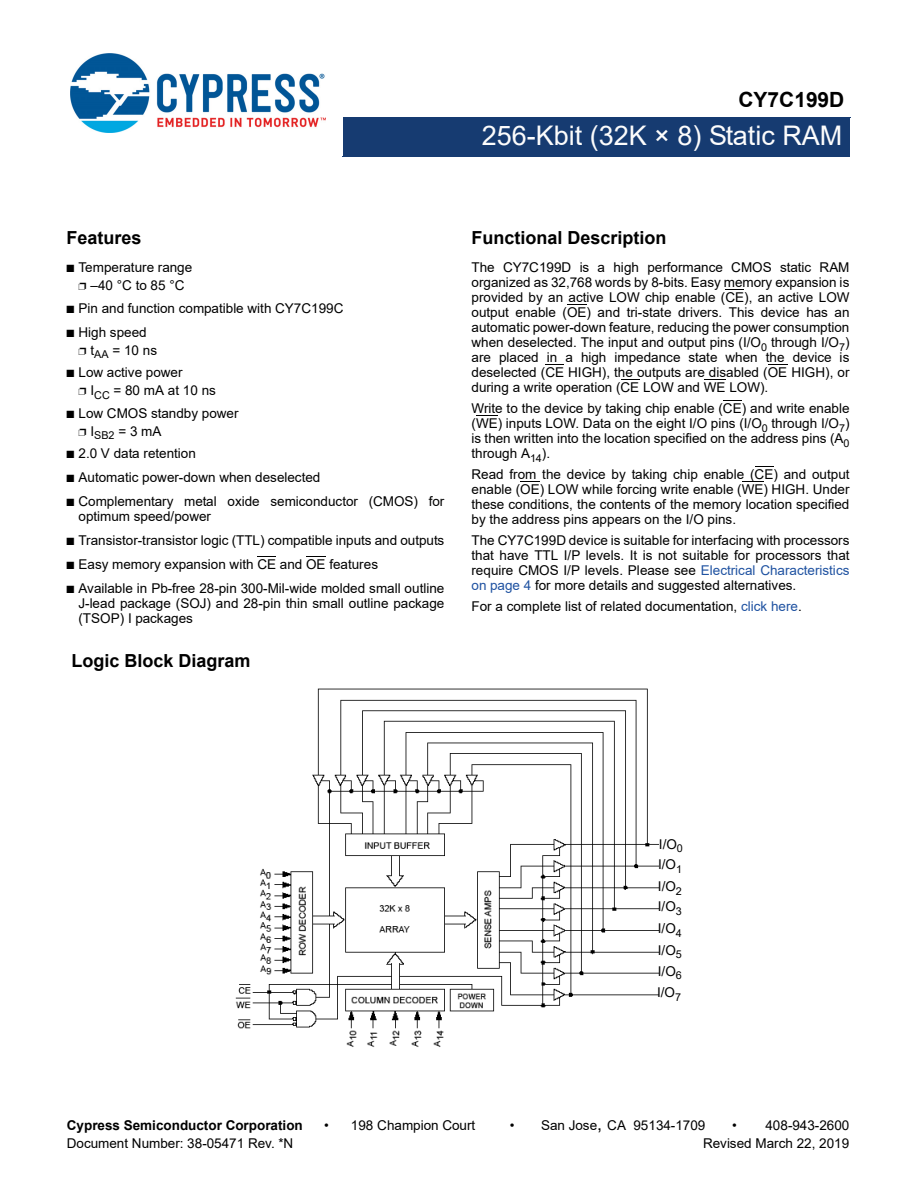
<style>
.page{position:relative;width:918px;height:1188px;background:#fff}
.page>*{position:absolute;margin:0;border:0;box-sizing:border-box;transform-origin:0 0}
.t1{font:27px "Arial";color:#fcfcfc}
.t2{font:700 21px "Arial";color:#000}
.t3{font:700 18px "Arial";color:#000}
.t4{font:13.5px/15px "Arial";color:#000;text-align:justify}
.t5{font:700 13.5px "Arial";color:#000}
.s1{color:#1f52a1}
.s2{font-size:18px}
</style>
<div class="page">
<div style="left:343px;top:117px;width:507px;height:40px;background:#163b71"></div>
<hr style="left:850px;top:117px;width:1px;height:40px;background:#163b71">
<img style="left:70px;top:54px;width:255px;height:79px">
<svg style="left:257px;top:556px;width:19px;height:1px"></svg>
<svg style="left:306px;top:556px;width:20px;height:1px"></svg>
<svg style="left:726px;top:289px;width:18px;height:1px"></svg>
<svg style="left:567px;top:304px;width:20px;height:1px"></svg>
<svg style="left:545px;top:364px;width:19px;height:1px"></svg>
<svg style="left:768px;top:364px;width:19px;height:1px"></svg>
<svg style="left:621px;top:379px;width:18px;height:1px"></svg>
<svg style="left:704px;top:379px;width:22px;height:1px"></svg>
<svg style="left:723px;top:400px;width:19px;height:1px"></svg>
<svg style="left:476px;top:415px;width:22px;height:1px"></svg>
<svg style="left:755px;top:466px;width:18px;height:1px"></svg>
<svg style="left:520px;top:481px;width:20px;height:1px"></svg>
<svg style="left:742px;top:481px;width:21px;height:1px"></svg>
<img style="left:235px;top:688px;width:424px;height:359px">
<h2 class="t2" style="left:738px;top:88px;width:108px">CY7C199D</h2>
<h1 class="t1" style="left:482px;top:121px;width:362px">256-Kbit (32K × 8) Static RAM</h1>
<h3 class="t3" style="left:67px;top:227px;width:76px">Features</h3>
<p class="t4" style="left:67px;top:259px;width:127px;line-height:18px;text-align:center">■ Temperature range ❐ –40 °C to 85 °C</p>
<p class="t4" style="left:67px;top:301px;width:278px">■ Pin and function compatible with CY7C199C</p>
<p class="t4" style="left:78px;top:323px;width:80px;line-height:18px;text-indent:-12px">■ High speed ❐ t<sub>AA</sub> = 10 ns</p>
<p class="t4" style="left:78px;top:364px;width:139px;line-height:18px;text-indent:-12px">■ Low active power<br>❐ I<sub>CC</sub> = 80 mA at 10 ns</p>
<p class="t4" style="left:78px;top:404px;width:162px;line-height:18px;text-indent:-12px">■ Low CMOS standby power ❐ I<sub>SB2</sub> = 3 mA</p>
<p class="t4" style="left:67px;top:446px;width:131px">■ 2.0 V data retention</p>
<p class="t4" style="left:67px;top:470px;width:255px">■ Automatic power-down when deselected</p>
<p class="t4" style="left:78px;top:494px;width:367px;text-indent:-12px">■ Complementary metal oxide semiconductor (CMOS) for optimum speed/power</p>
<p class="t4" style="left:67px;top:533px;width:379px">■ Transistor-transistor logic (TTL) compatible inputs and outputs</p>
<p class="t4" style="left:67px;top:557px;width:313px">■ Easy memory expansion with CE and OE features</p>
<p class="t4" style="left:78px;top:581px;width:367px;text-indent:-12px">■ Available in Pb-free 28-pin 300-Mil-wide molded small outline J-lead package (SOJ) and 28-pin thin small outline package (TSOP) I packages</p>
<h3 class="t3" style="left:72px;top:651px;width:181px">Logic Block Diagram</h3>
<h3 class="t3" style="left:472px;top:227px;width:196px">Functional Description</h3>
<p class="t4" style="left:472px;top:260px;width:380px">The CY7C199D is a high performance CMOS static RAM organized as 32,768 words by 8-bits. Easy memory expansion is provided by an active LOW chip enable (CE), an active LOW output enable (OE) and tri-state drivers. This device has an automatic power-down feature, reducing the power consumption when deselected. The input and output pins (I/O<sub>0</sub> through I/O<sub>7</sub>) are placed in a high impedance state when the device is deselected (CE HIGH), the outputs are disabled (OE HIGH), or during a write operation (CE LOW and WE LOW).</p>
<p class="t4" style="left:472px;top:401px;width:380px">Write to the device by taking chip enable (CE) and write enable (WE) inputs LOW. Data on the eight I/O pins (I/O<sub>0</sub> through I/O<sub>7</sub>) is then written into the location specified on the address pins (A<sub>0 </sub>through A<sub>14</sub>).</p>
<p class="t4" style="left:472px;top:467px;width:380px">Read from the device by taking chip enable (CE) and output enable (OE) LOW while forcing write enable (WE) HIGH. Under these conditions, the contents of the memory location specified by the address pins appears on the I/O pins.</p>
<p class="t4" style="left:472px;top:533px;width:380px">The CY7C199D device is suitable for interfacing with processors that have TTL I/P levels. It is not suitable for processors that require CMOS I/P levels. Please see <span class="s1">Electrical Characteristics on page 4</span> for more details and suggested alternatives.</p>
<p class="t4" style="left:472px;top:599px;width:332px">For a complete list of related documentation, <span class="s1">click here</span>.</p>
<p class="t4" style="left:658px;top:833px;width:26px;line-height:21.3px">I/O<sub>0<br></sub>I/O<sub>1<br></sub>I/O<sub>2</sub></p>
<p class="t4" style="left:657px;top:896px;width:26px;line-height:21.5px">I/O<sub>3<br></sub>I/O<sub>4<br></sub>I/O<sub>5<br></sub>I/O<sub>6<br></sub>I/O<sub>7</sub></p>
<p class="t5" style="left:67px;top:1118px;width:237px">Cypress Semiconductor Corporation</p>
<p class="t4" style="left:324px;top:1118px;width:153px">• 198 Champion Court</p>
<p class="t4" style="left:510px;top:1118px;width:197px">• San Jose<span class="s2">,</span> CA 95134-1709</p>
<p class="t4" style="left:732px;top:1118px;width:119px">• 408-943-2600</p>
<p class="t4" style="left:67px;top:1136px;width:228px">Document Number: 38-05471 Rev. *N</p>
<p class="t4" style="left:703px;top:1136px;width:148px">Revised March 22, 2019</p>
</div>
